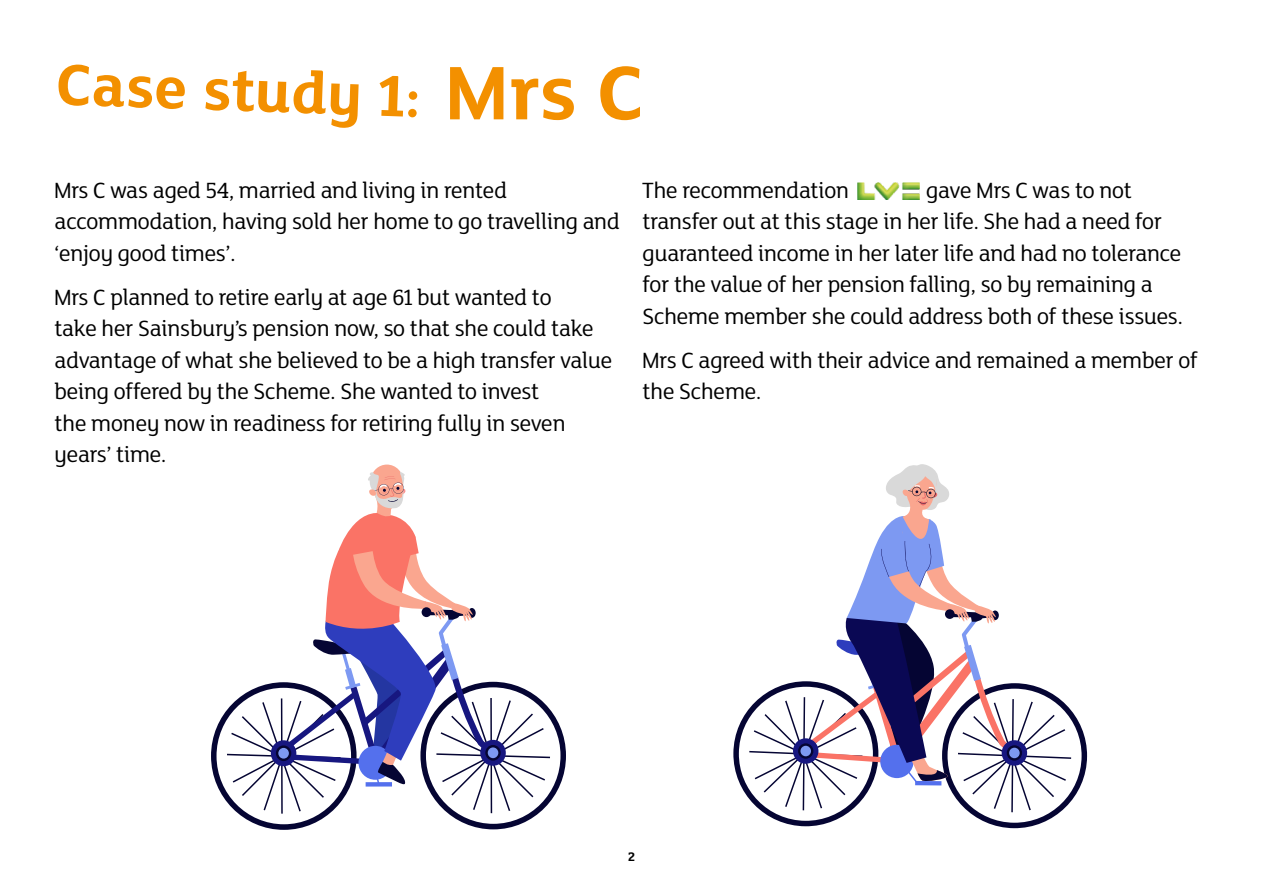
<style>
.page{position:relative;width:1263px;height:893px;background:#fff}
.page>*{position:absolute;margin:0;border:0;box-sizing:border-box;transform-origin:0 0}
.t1{font:700 82.5px "Mary Ann";color:#f39000}
.t2{font:700 63px "Mary Ann";color:#f39000}
.t3{font:24px/31.5px "Mary Ann";color:#000}
.t4{font:700 13.5px "Mary Ann";color:#000}
</style>
<div class="page">
<img style="left:858px;top:183px;width:61px;height:16px">
<svg style="left:211px;top:464px;width:355px;height:366px"></svg>
<svg style="left:733px;top:464px;width:354px;height:364px"></svg>
<h2 class="t2" style="left:58px;top:40px;width:365px;rotate:2deg">Case study 1:</h2>
<h1 class="t1" style="left:445px;top:36px;width:199px">Mrs C</h1>
<p class="t3" style="left:54px;top:174px;width:567px">Mrs C was aged 54, married and living in rented accommodation, having sold her home to go travelling and ‘enjoy good times’.</p>
<p class="t3" style="left:54px;top:281px;width:560px">Mrs C planned to retire early at age 61 but wanted to<br>take her Sainsbury’s pension now, so that she could take advantage of what she believed to be a high transfer value being offered by the Scheme. She wanted to invest<br>the money now in readiness for retiring fully in seven years’ time.</p>
<p class="t3" style="left:642px;top:174px;width:208px">The recommendation</p>
<p class="t3" style="left:643px;top:174px;width:542px;text-indent:284px">gave Mrs C was to not transfer out at this stage in her life. She had a need for guaranteed income in her later life and had no tolerance for the value of her pension falling, so by remaining a Scheme member she could address both of these issues.</p>
<p class="t3" style="left:642px;top:344px;width:557px">Mrs C agreed with their advice and remained a member of the Scheme.</p>
<p class="t4" style="left:628px;top:847px;width:8px">2</p>
</div>
